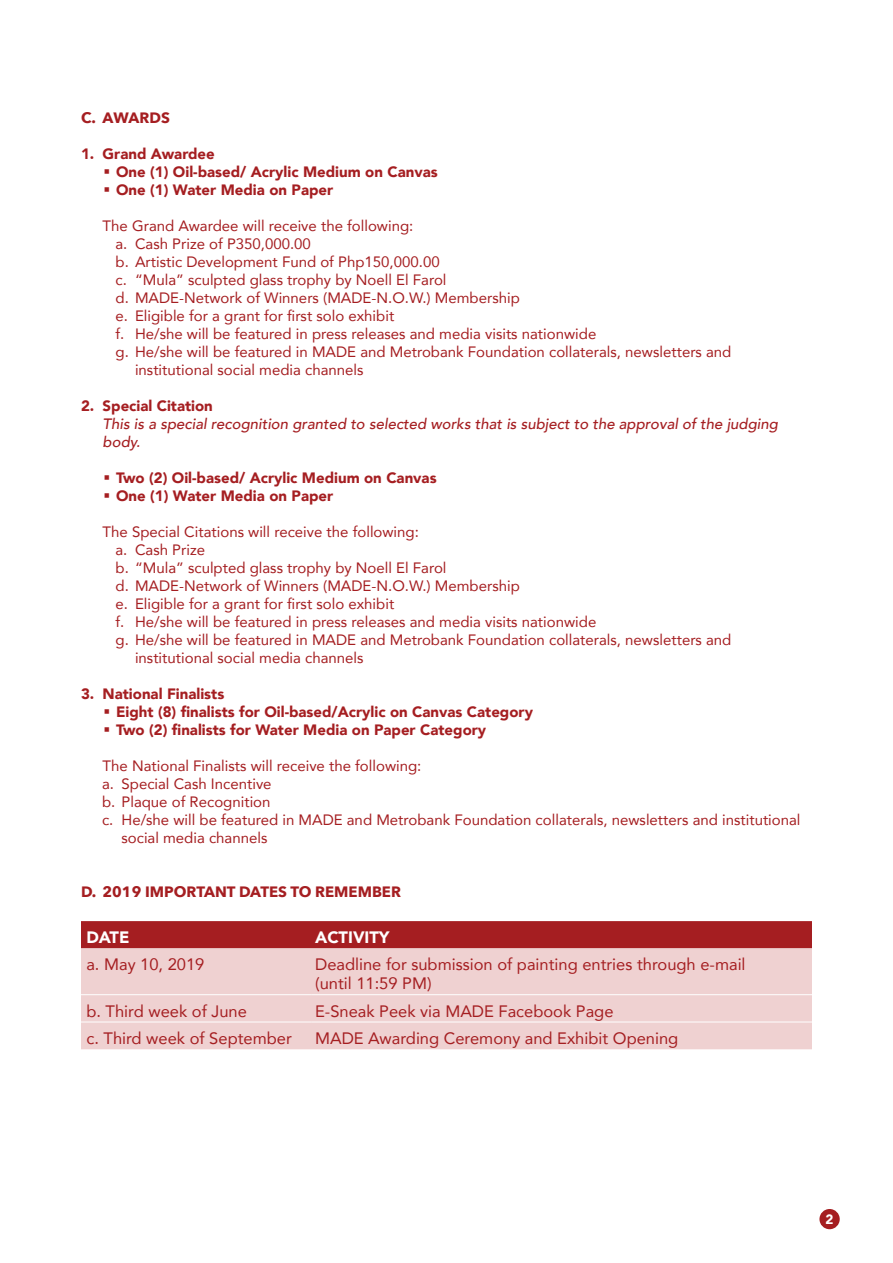
<style>
.page{position:relative;width:893px;height:1263px;background:#fff}
.page>*{position:absolute;margin:0;border:0;box-sizing:border-box;transform-origin:0 0}
.t1{font:16.5px/18.9px "Avenir";color:#a51e21}
.t2{font:900 16.5px "Avenir";color:#fff}
.t3{font:15px "Avenir";color:#a51e21}
.t4{font:900 15px "Avenir";color:#a51e21}
.t5{font:italic 500 15px/18px "Avenir";color:#a51e21}
.t6{font:700 15px "Avenir Next";color:#a51e21}
.t7{font:900 13.5px "Avenir";color:#fff}
</style>
<div class="page">
<div style="left:819px;top:1209px;width:21px;height:20px;background:#a51e21;border-radius:50%"></div>
<div style="left:81px;top:921px;width:731px;height:27px;background:#a51e21"></div>
<div style="left:81px;top:948px;width:731px;height:101px;background:#efd1d1"></div>
<hr style="left:81px;top:994px;width:231px;height:1px;background:#fff">
<hr style="left:312px;top:994px;width:500px;height:1px;background:#fff">
<hr style="left:81px;top:1022px;width:231px;height:1px;background:#fff">
<hr style="left:312px;top:1022px;width:500px;height:1px;background:#fff">
<p class="t6" style="left:81px;top:109px;width:90px">C. AWARDS</p>
<p class="t4" style="left:81px;top:141px;width:135px">1. Grand Awardee</p>
<p class="t4" style="left:104px;top:159px;width:336px">▪ One (1) Oil-based/ Acrylic Medium on Canvas</p>
<p class="t4" style="left:104px;top:177px;width:231px">▪ One (1) Water Media on Paper</p>
<p class="t3" style="left:103px;top:214px;width:312px">The Grand Awardee will receive the following:</p>
<p class="t3" style="left:116px;top:232px;width:197px">a. Cash Prize of P350,000.00</p>
<p class="t3" style="left:116px;top:250px;width:326px">b. Artistic Development Fund of Php150,000.00</p>
<p class="t3" style="left:116px;top:268px;width:333px">c. “Mula” sculpted glass trophy by Noell El Farol</p>
<p class="t3" style="left:116px;top:286px;width:406px">d. MADE-Network of Winners (MADE-N.O.W.) Membership</p>
<p class="t3" style="left:116px;top:304px;width:280px">e. Eligible for a grant for first solo exhibit</p>
<p class="t3" style="left:116px;top:322px;width:482px">f. He/she will be featured in press releases and media visits nationwide</p>
<p class="t3" style="left:116px;top:340px;width:617px">g. He/she will be featured in MADE and Metrobank Foundation collaterals, newsletters and</p>
<p class="t3" style="left:135px;top:358px;width:230px">institutional social media channels</p>
<p class="t4" style="left:81px;top:393px;width:133px">2. Special Citation</p>
<p class="t5" style="left:103px;top:415px;width:677px">This is a special recognition granted to selected works that is subject to the approval of the judging body.</p>
<p class="t4" style="left:104px;top:465px;width:335px">▪ Two (2) Oil-based/ Acrylic Medium on Canvas</p>
<p class="t4" style="left:104px;top:483px;width:231px">▪ One (1) Water Media on Paper</p>
<p class="t3" style="left:103px;top:520px;width:318px">The Special Citations will receive the following:</p>
<p class="t3" style="left:116px;top:538px;width:91px">a. Cash Prize</p>
<p class="t3" style="left:116px;top:556px;width:333px">b. “Mula” sculpted glass trophy by Noell El Farol</p>
<p class="t3" style="left:116px;top:574px;width:406px">d. MADE-Network of Winners (MADE-N.O.W.) Membership</p>
<p class="t3" style="left:116px;top:592px;width:280px">e. Eligible for a grant for first solo exhibit</p>
<p class="t3" style="left:116px;top:610px;width:482px">f. He/she will be featured in press releases and media visits nationwide</p>
<p class="t3" style="left:116px;top:628px;width:617px">g. He/she will be featured in MADE and Metrobank Foundation collaterals, newsletters and</p>
<p class="t3" style="left:135px;top:646px;width:230px">institutional social media channels</p>
<p class="t4" style="left:81px;top:681px;width:145px">3. National Finalists</p>
<p class="t4" style="left:104px;top:699px;width:431px">▪ Eight (8) finalists for Oil-based/Acrylic on Canvas Category</p>
<p class="t4" style="left:104px;top:717px;width:384px">▪ Two (2) finalists for Water Media on Paper Category</p>
<p class="t3" style="left:103px;top:754px;width:320px">The National Finalists will receive the following:</p>
<p class="t3" style="left:102px;top:772px;width:171px">a. Special Cash Incentive</p>
<p class="t3" style="left:102px;top:790px;width:170px">b. Plaque of Recognition</p>
<p class="t3" style="left:102px;top:808px;width:700px">c. He/she will be featured in MADE and Metrobank Foundation collaterals, newsletters and institutional</p>
<p class="t3" style="left:122px;top:826px;width:147px">social media channels</p>
<p class="t6" style="left:81px;top:883px;width:322px">D. 2019 IMPORTANT DATES TO REMEMBER</p>
<p class="t2" style="left:86px;top:923px;width:45px">DATE</p>
<p class="t2" style="left:315px;top:923px;width:76px">ACTIVITY</p>
<p class="t1" style="left:86px;top:955px;width:120px">a. May 10, 2019</p>
<p class="t1" style="left:315px;top:955px;width:432px">Deadline for submission of painting entries through e-mail (until 11:59 PM)</p>
<p class="t1" style="left:86px;top:1001px;width:162px">b. Third week of June</p>
<p class="t1" style="left:315px;top:1001px;width:300px">E-Sneak Peek via MADE Facebook Page</p>
<p class="t1" style="left:86px;top:1028px;width:207px">c. Third week of September</p>
<p class="t1" style="left:315px;top:1028px;width:365px">MADE Awarding Ceremony and Exhibit Opening</p>
<p class="t7" style="left:826px;top:1207px;width:9px">2</p>
</div>
